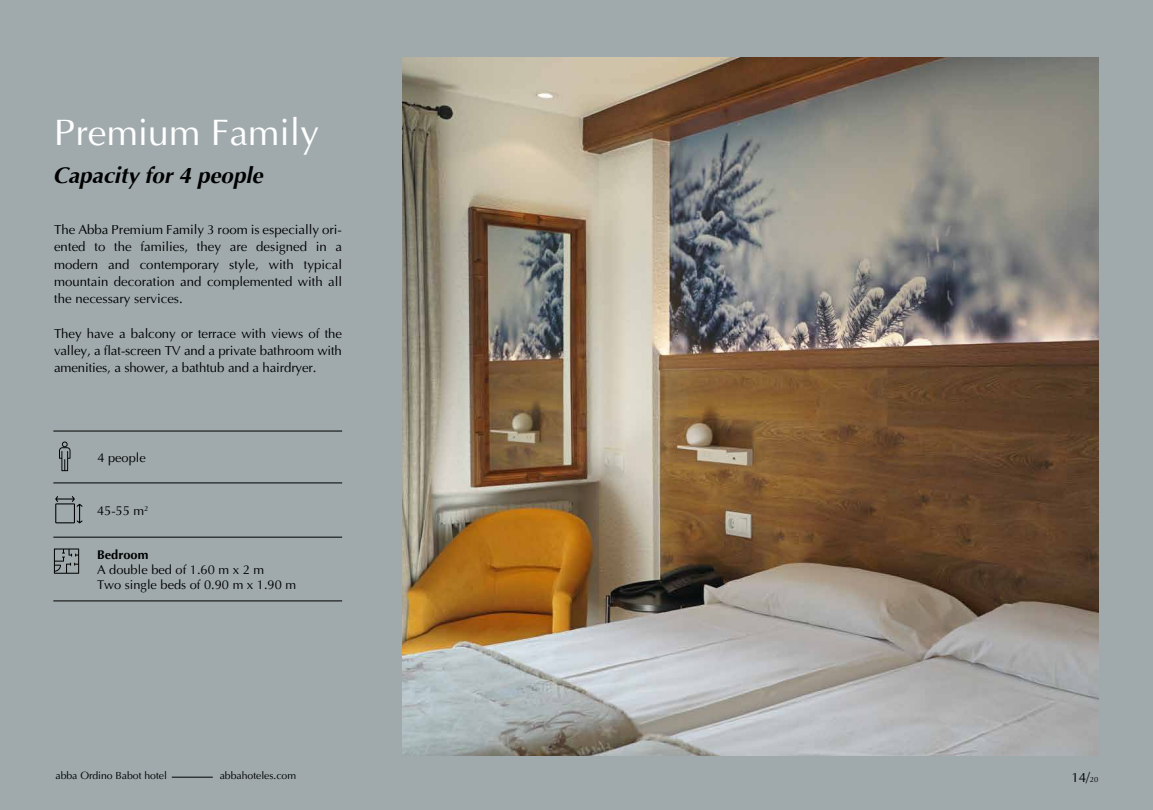
<style>
.page{position:relative;width:1153px;height:810px;background:#a0aaad}
.page>*{position:absolute;margin:0;border:0;box-sizing:border-box;transform-origin:0 0}
.t1{font:37.5px "Ottawa Plain";color:#fff}
.t2{font:italic 700 22.5px "Ottawa";letter-spacing:-.005em;color:#000}
.t3{font:13.5px "Ottawa Plain";color:#000}
.t4{font:13.27px/17.2px "Ottawa Plain";letter-spacing:-.005em;color:#000;text-align:justify}
.t5{font:12.83px/15.4px "Ottawa Plain";color:#000}
.t6{font:700 12.83px "Ottawa";color:#000}
.t7{font:10.5px "Ottawa Plain";letter-spacing:-.005em;color:#000}
.s1{font-size:7.5px}
</style>
<div class="page">
<hr style="left:53px;top:601px;width:289px;height:1px;background:#000">
<img style="left:403px;top:57px;width:695px;height:699px">
<hr style="left:53px;top:537px;width:289px;height:1px;background:#000">
<hr style="left:53px;top:431px;width:289px;height:1px;background:#000">
<hr style="left:53px;top:483px;width:289px;height:1px;background:#000">
<svg style="left:59px;top:442px;width:11px;height:29px"></svg>
<svg style="left:55px;top:496px;width:28px;height:27px"></svg>
<svg style="left:54px;top:549px;width:25px;height:25px"></svg>
<hr style="left:172px;top:777px;width:41px;height:1px;background:#000">
<h1 class="t1" style="left:55px;top:111px;width:266px">Premium Family</h1>
<h2 class="t2" style="left:53px;top:161px;width:211px">Capacity for 4 people</h2>
<p class="t4" style="left:54px;top:221px;width:290px">The Abba Premium Family 3 room is especially ori&shy;ented to the families, they are designed in a modern and contemporary style, with typical mountain decoration and complemented with all the necessary services.</p>
<p class="t4" style="left:54px;top:324px;width:290px">They have a balcony or terrace with views of the valley, a flat-screen TV and a private bathroom with amenities, a shower, a bathtub and a hairdryer.</p>
<p class="t5" style="left:97px;top:450px;width:50px">4 people</p>
<p class="t5" style="left:97px;top:503px;width:53px">45-55 m<sup>2</sup></p>
<p class="t6" style="left:97px;top:546px;width:53px">Bedroom</p>
<p class="t5" style="left:97px;top:562px;width:201px">A double bed of 1.60 m x 2 m<br>Two single beds of 0.90 m x 1.90 m</p>
<p class="t7" style="left:56px;top:770px;width:113px">abba Ordino Babot hotel</p>
<p class="t7" style="left:220px;top:770px;width:78px">abbahoteles.com</p>
<p class="t3" style="left:1071px;top:769px;width:28px">14/<span class="s1">20</span></p>
</div>
